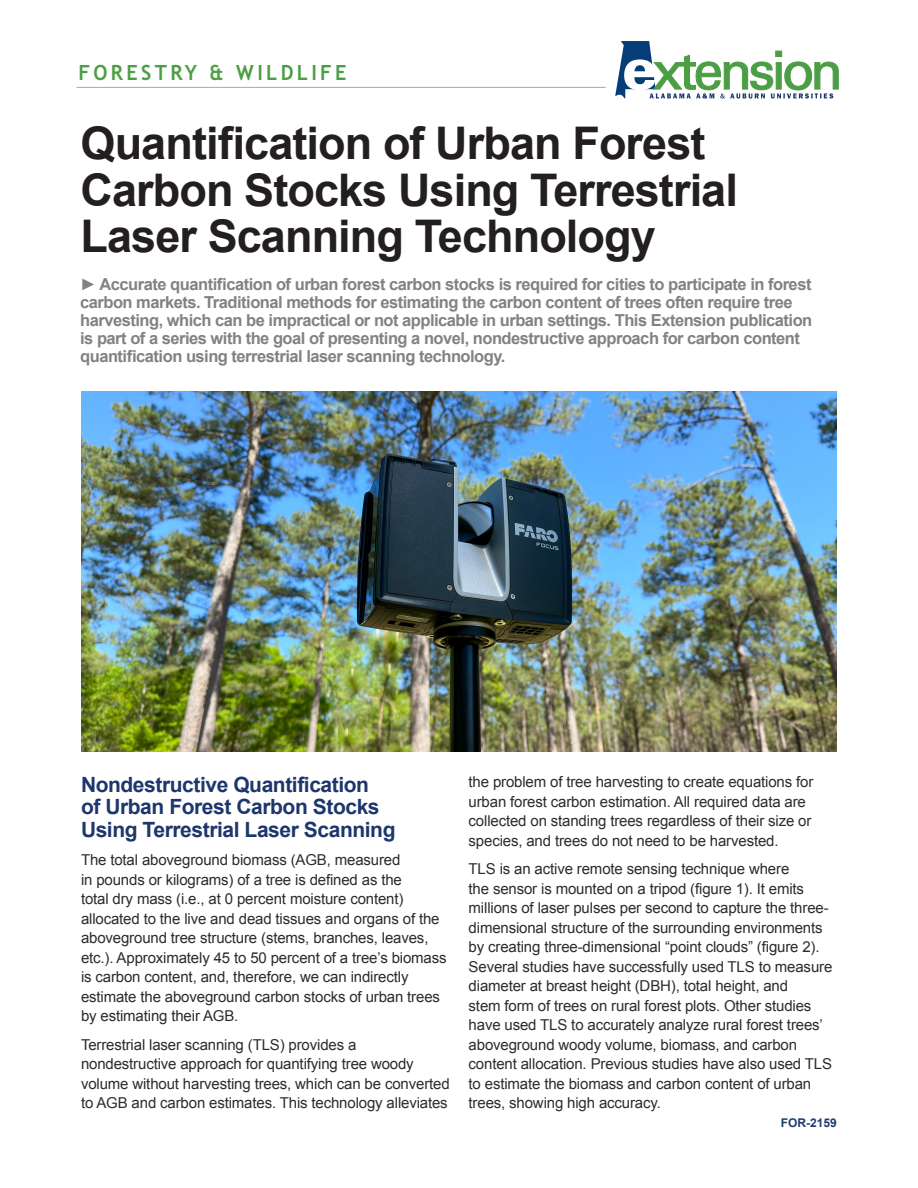
<style>
.page{position:relative;width:918px;height:1188px;background:#fff}
.page>*{position:absolute;margin:0;border:0;box-sizing:border-box;transform-origin:0 0}
.t1{font:700 45px/46.5px "Arial";letter-spacing:-.02em;color:#231f20}
.t2{font:700 21px/22.5px "Arial";letter-spacing:-.02em;color:#1d366c}
.t3{font:700 21px "Trebuchet MS";letter-spacing:.17em;color:#4c9e45;scale:.95 1}
.t4{font:700 16.5px/18px "Arial";letter-spacing:-.03em;color:#808285}
.t5{font:15px/19.5px "Arial";letter-spacing:-.01em;color:#2e2b2c}
.t6{font:700 12px "Arial";color:#1f3b70}
</style>
<div class="page">
<svg style="left:615px;top:41px;width:224px;height:58px"></svg>
<hr style="left:76px;top:87px;width:530px;height:1px;background:#231f20">
<img style="left:81px;top:392px;width:755px;height:360px">
<h2 class="t3" style="left:79px;top:60px;width:284px">FORESTRY &amp; WILDLIFE</h2>
<h1 class="t1" style="left:81px;top:122px;width:659px">Quantification of Urban Forest<br>Carbon Stocks Using Terrestrial<br>Laser Scanning Technology</h1>
<p class="t4" style="left:80px;top:276px;width:734px">► Accurate quantification of urban forest carbon stocks is required for cities to participate in forest carbon markets. Traditional methods for estimating the carbon content of trees often require tree harvesting, which can be impractical or not applicable in urban settings. This Extension publication is part of a series with the goal of presenting a novel, nondestructive approach for carbon content quantification using terrestrial laser scanning technology.</p>
<h2 class="t2" style="left:81px;top:774px;width:316px">Nondestructive Quantification<br>of Urban Forest Carbon Stocks<br>Using Terrestrial Laser Scanning</h2>
<p class="t5" style="left:81px;top:850px;width:367px">The total aboveground biomass (AGB, measured<br>in pounds or kilograms) of a tree is defined as the<br>total dry mass (i.e., at 0 percent moisture content) allocated to the live and dead tissues and organs of the aboveground tree structure (stems, branches, leaves, etc.). Approximately 45 to 50 percent of a tree’s biomass is carbon content, and, therefore, we can indirectly estimate the aboveground carbon stocks of urban trees by estimating their AGB.</p>
<p class="t5" style="left:81px;top:1035px;width:370px">Terrestrial laser scanning (TLS) provides a nondestructive approach for quantifying tree woody volume without harvesting trees, which can be converted to AGB and carbon estimates. This technology alleviates</p>
<p class="t5" style="left:469px;top:773px;width:346px">the problem of tree harvesting to create equations for urban forest carbon estimation. All required data are collected on standing trees regardless of their size or species, and trees do not need to be harvested.</p>
<p class="t5" style="left:469px;top:860px;width:365px">TLS is an active remote sensing technique where<br>the sensor is mounted on a tripod (figure 1). It emits millions of laser pulses per second to capture the three&shy;dimensional structure of the surrounding environments by creating three-dimensional “point clouds” (figure 2).<br>Several studies have successfully used TLS to measure diameter at breast height (DBH), total height, and<br>stem form of trees on rural forest plots. Other studies have used TLS to accurately analyze rural forest trees’ aboveground woody volume, biomass, and carbon content allocation. Previous studies have also used TLS to estimate the biomass and carbon content of urban trees, showing high accuracy.</p>
<p class="t6" style="left:781px;top:1115px;width:58px">FOR-2159</p>
</div>
